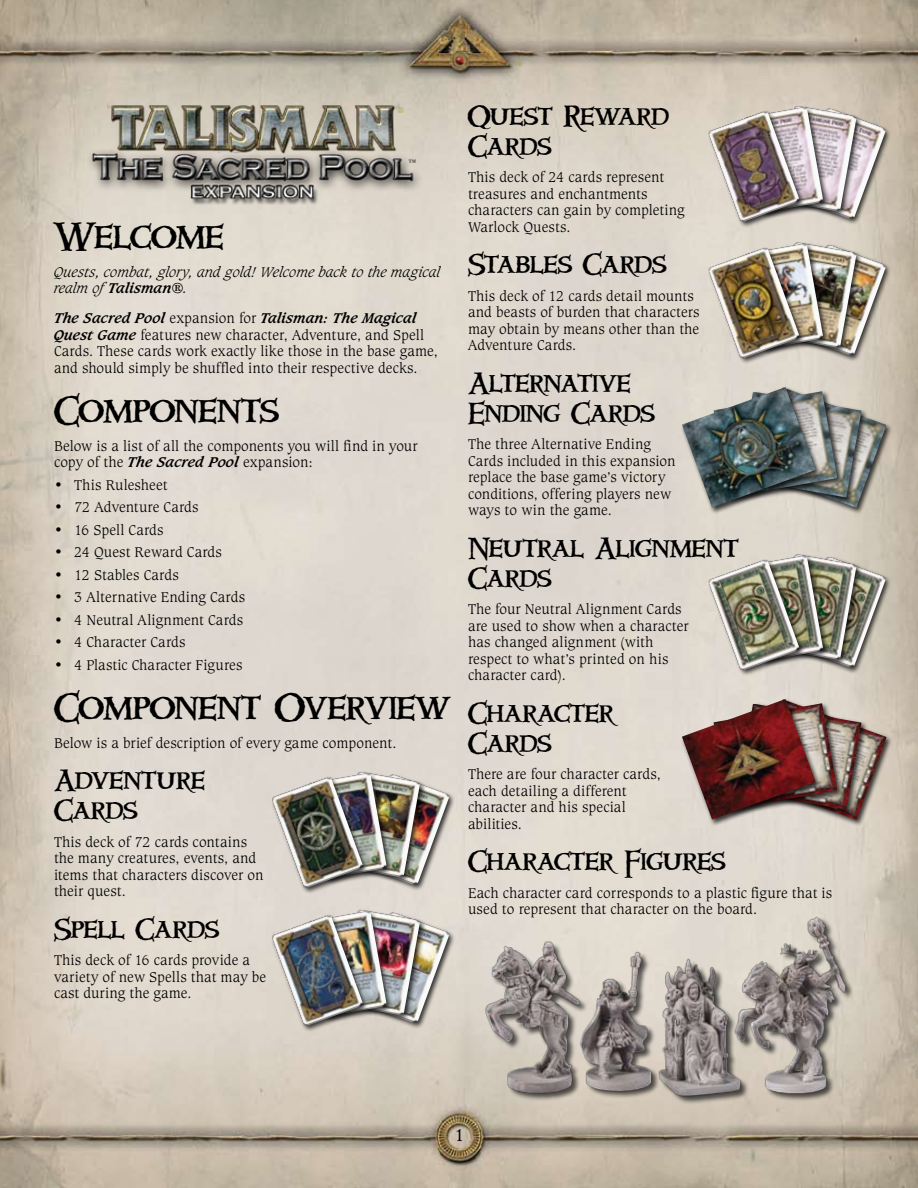
<style>
.page{position:relative;width:918px;height:1188px;background:#fff}
.page>*{position:absolute;margin:0;border:0;box-sizing:border-box;transform-origin:0 0}
.t1{font:36px "Windlass";letter-spacing:-.02em;color:#000}
.t2{font:27px/30px "Windlass";letter-spacing:-.02em;color:#000}
.t3{font:18px "Caxton BT";color:#000}
.t4{font:300 15px/16.5px "Caxton BT";letter-spacing:.005em;color:#000}
.t5{font:italic 300 15px/16.5px "Caxton BT";letter-spacing:-.005em;color:#000}
.t6{font:300 12px "Caxton BT";color:#ae9a28}
.t7{font:300 12px "Caxton BT";color:#000}
.t8{font:300 8.85px "Caxton BT";color:#ae9a28}
.s1{font-weight:700}
.s2{font-weight:700;font-style:italic}
</style>
<div class="page">
<img style="left:0;top:0;width:918px;height:1188px">
<img style="left:69px;top:101px;width:366px;height:108px">
<div style="left:751px;top:698px;width:150px;height:135px;background:#000;opacity:.75"></div>
<img style="left:830px;top:699px;width:56px;height:121px">
<div style="left:736px;top:702px;width:139px;height:121px;background:#000;opacity:.75"></div>
<img style="left:850px;top:704px;width:12px;height:105px">
<div style="left:712px;top:702px;width:138px;height:121px;background:#000;opacity:.75"></div>
<img style="left:830px;top:703px;width:7px;height:106px">
<div style="left:681px;top:698px;width:149px;height:135px;background:#000;opacity:.75"></div>
<img style="left:682px;top:699px;width:134px;height:121px">
<div style="left:751px;top:386px;width:150px;height:135px;background:#000;opacity:.75"></div>
<img style="left:830px;top:387px;width:56px;height:121px">
<div style="left:736px;top:390px;width:139px;height:121px;background:#000;opacity:.75"></div>
<img style="left:851px;top:392px;width:11px;height:105px">
<div style="left:712px;top:389px;width:139px;height:122px;background:#000;opacity:.75"></div>
<img style="left:830px;top:391px;width:7px;height:106px">
<div style="left:681px;top:386px;width:149px;height:135px;background:#000;opacity:.75"></div>
<img style="left:682px;top:387px;width:134px;height:121px">
<div style="left:794px;top:555px;width:108px;height:128px;background:#000;opacity:.75"></div>
<img style="left:870px;top:556px;width:16px;height:113px">
<div style="left:777px;top:553px;width:93px;height:121px;background:#000;opacity:.75"></div>
<img style="left:836px;top:554px;width:21px;height:106px">
<div style="left:744px;top:554px;width:92px;height:121px;background:#000;opacity:.75"></div>
<img style="left:744px;top:555px;width:79px;height:106px">
<div style="left:707px;top:559px;width:108px;height:127px;background:#000;opacity:.75"></div>
<img style="left:707px;top:558px;width:93px;height:113px">
<div style="left:357px;top:773px;width:108px;height:127px;background:#e3dcd3"></div>
<img style="left:433px;top:787px;width:17px;height:73px">
<div style="left:340px;top:770px;width:93px;height:121px;background:#000;opacity:.75"></div>
<img style="left:400px;top:771px;width:20px;height:107px">
<div style="left:307px;top:771px;width:93px;height:121px;background:#000;opacity:.75"></div>
<img style="left:308px;top:772px;width:79px;height:107px">
<div style="left:271px;top:776px;width:108px;height:128px;background:#000;opacity:.75"></div>
<img style="left:271px;top:776px;width:93px;height:113px">
<div style="left:357px;top:911px;width:108px;height:127px;background:#ddd6ca"></div>
<img style="left:433px;top:926px;width:17px;height:71px">
<div style="left:340px;top:908px;width:93px;height:121px;background:#000;opacity:.75"></div>
<img style="left:400px;top:909px;width:20px;height:107px">
<div style="left:307px;top:909px;width:93px;height:121px;background:#000;opacity:.75"></div>
<img style="left:308px;top:910px;width:79px;height:107px">
<div style="left:271px;top:914px;width:108px;height:128px;background:#000;opacity:.75"></div>
<img style="left:271px;top:914px;width:93px;height:113px">
<div style="left:794px;top:243px;width:108px;height:128px;background:#000;opacity:.75"></div>
<img style="left:870px;top:244px;width:16px;height:113px">
<div style="left:777px;top:241px;width:93px;height:121px;background:#000;opacity:.75"></div>
<img style="left:836px;top:242px;width:21px;height:106px">
<div style="left:744px;top:242px;width:92px;height:121px;background:#000;opacity:.75"></div>
<img style="left:744px;top:243px;width:79px;height:106px">
<div style="left:707px;top:247px;width:108px;height:127px;background:#000;opacity:.75"></div>
<img style="left:707px;top:246px;width:93px;height:113px">
<div style="left:794px;top:107px;width:108px;height:127px;background:#000;opacity:.75"></div>
<img style="left:870px;top:107px;width:16px;height:113px">
<div style="left:777px;top:104px;width:93px;height:121px;background:#000;opacity:.75"></div>
<img style="left:836px;top:105px;width:21px;height:107px">
<div style="left:744px;top:105px;width:92px;height:121px;background:#000;opacity:.75"></div>
<img style="left:744px;top:106px;width:79px;height:107px">
<div style="left:707px;top:110px;width:108px;height:128px;background:#000;opacity:.75"></div>
<img style="left:707px;top:110px;width:93px;height:113px">
<div style="left:659px;top:960px;width:110px;height:170px;background:#000;opacity:.65"></div>
<img style="left:664px;top:950px;width:71px;height:156px">
<div style="left:735px;top:916px;width:136px;height:201px;background:#000;opacity:.65"></div>
<img style="left:730px;top:913px;width:121px;height:188px">
<div style="left:479px;top:942px;width:126px;height:188px;background:#000;opacity:.65"></div>
<img style="left:479px;top:934px;width:112px;height:174px">
<div style="left:580px;top:952px;width:111px;height:173px;background:#000;opacity:.65"></div>
<img style="left:568px;top:940px;width:96px;height:159px">
<p class="t8" style="left:397px;top:105px;width:9px">®</p>
<p class="t7" style="left:407px;top:156px;width:11px">™</p>
<h1 class="t1" style="left:54px;top:212px;width:172px">Welcome</h1>
<p class="t5" style="left:54px;top:263px;width:388px">Quests, combat, glory, and gold! Welcome back to the magical realm of<span class="s1">Talisman®</span>.</p>
<p class="t4" style="left:54px;top:310px;width:385px"><span class="s2">The Sacred Pool</span> expansion for <span class="s2">Talisman: The Magical Quest Game</span> features new character, Adventure, and Spell Cards. These cards work exactly like those in the base game, and should simply be shuffled into their respective decks.</p>
<h1 class="t1" style="left:54px;top:386px;width:227px">Components</h1>
<p class="t4" style="left:54px;top:437px;width:365px">Below is a list of all the components you will find in your copy of the <span class="s2">The Sacred Pool</span> expansion:</p>
<p class="t4" style="left:54px;top:476px;width:115px">• This Rulesheet</p>
<p class="t4" style="left:54px;top:499px;width:146px">• 72 Adventure Cards</p>
<p class="t4" style="left:54px;top:521px;width:111px">• 16 Spell Cards</p>
<p class="t4" style="left:54px;top:544px;width:170px">• 24 Quest Reward Cards</p>
<p class="t4" style="left:54px;top:566px;width:126px">• 12 Stables Cards</p>
<p class="t4" style="left:54px;top:589px;width:193px">• 3 Alternative Ending Cards</p>
<p class="t4" style="left:54px;top:611px;width:191px">• 4 Neutral Alignment Cards</p>
<p class="t4" style="left:54px;top:634px;width:133px">• 4 Character Cards</p>
<p class="t4" style="left:54px;top:656px;width:190px">• 4 Plastic Character Figures</p>
<h1 class="t1" style="left:54px;top:683px;width:397px">Component Overview</h1>
<p class="t4" style="left:54px;top:734px;width:344px">Below is a brief description of every game component.</p>
<h2 class="t2" style="left:54px;top:767px;width:153px">Adventure<br>Cards</h2>
<p class="t4" style="left:54px;top:833px;width:211px">This deck of 72 cards contains the many creatures, events, and items that characters discover on their quest.</p>
<h2 class="t2" style="left:54px;top:915px;width:167px">Spell Cards</h2>
<p class="t4" style="left:54px;top:952px;width:214px">This deck of 16 cards provide a variety of new Spells that may be cast during the game.</p>
<p class="t6" style="left:514px;top:59px;width:11px">™</p>
<h2 class="t2" style="left:468px;top:102px;width:202px">Quest Reward<br>Cards</h2>
<p class="t4" style="left:468px;top:169px;width:218px">This deck of 24 cards represent treasures and enchantments characters can gain by completing<br>Warlock Quests.</p>
<h2 class="t2" style="left:468px;top:251px;width:200px">Stables Cards</h2>
<p class="t4" style="left:468px;top:287px;width:233px">This deck of 12 cards detail mounts and beasts of burden that characters may obtain by means other than the<br>Adventure Cards.</p>
<h2 class="t2" style="left:468px;top:369px;width:189px">Alternative<br>Ending Cards</h2>
<p class="t4" style="left:468px;top:436px;width:209px">The three Alternative Ending<br>Cards included in this expansion replace the base game’s victory conditions, offering players new ways to win the game.</p>
<h2 class="t2" style="left:468px;top:534px;width:273px">Neutral Alignment<br>Cards</h2>
<p class="t4" style="left:468px;top:601px;width:222px">The four Neutral Alignment Cards are used to show when a character has changed alignment (with respect to what’s printed on his character card).</p>
<h2 class="t2" style="left:468px;top:699px;width:148px">Character<br>Cards</h2>
<p class="t4" style="left:468px;top:766px;width:194px">There are four character cards, each detailing a different character and his special abilities.</p>
<h2 class="t2" style="left:468px;top:848px;width:259px">Character Figures</h2>
<p class="t4" style="left:468px;top:884px;width:366px">Each character card corresponds to a plastic figure that is used to represent that character on the board.</p>
<p class="t3" style="left:454px;top:1124px;width:12px">1</p>
</div>
